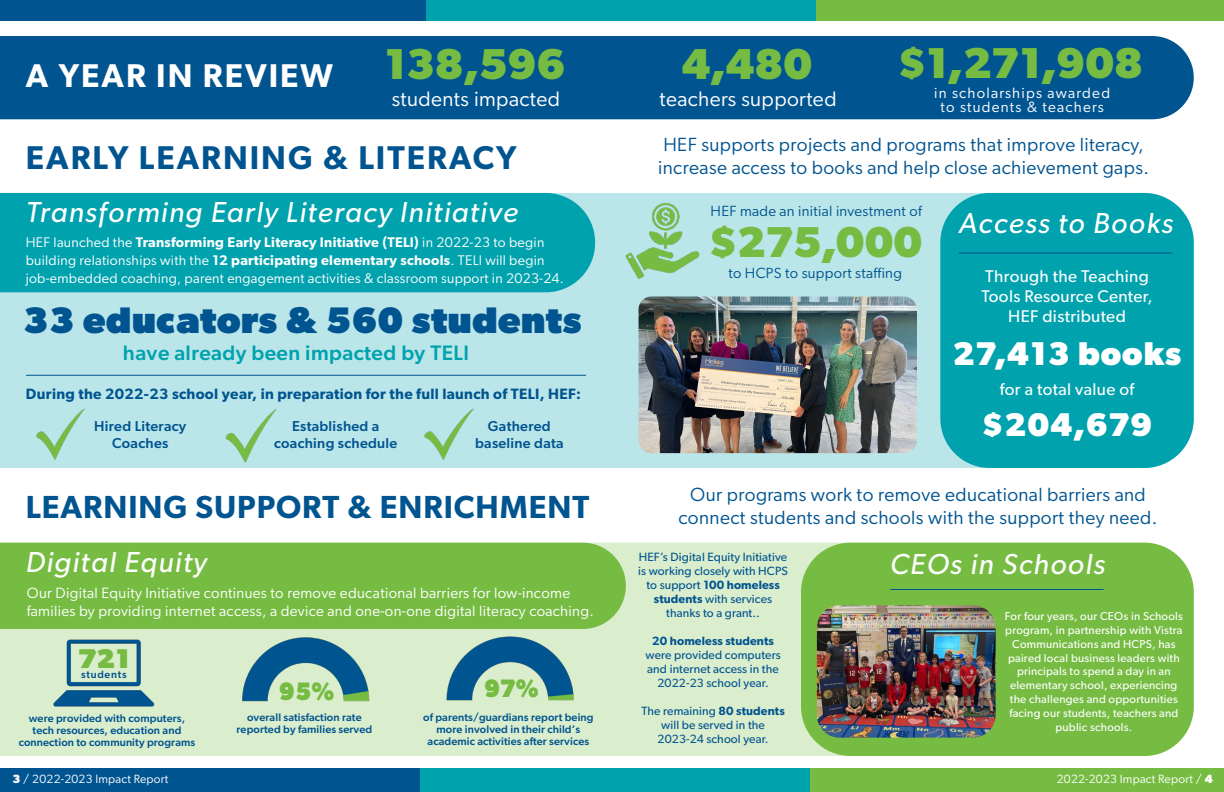
<style>
.page{position:relative;width:1224px;height:792px;background:#fff}
.page>*{position:absolute;margin:0;border:0;box-sizing:border-box;transform-origin:0 0}
.t1{font:700 43.4px "Gibson";color:#76bc43}
.t2{font:800 37px "Gibson";letter-spacing:.02em;color:#005490}
.t3{font:600 33px "Gibson";letter-spacing:.06em;color:#005490}
.t4{font:700 33px "Gibson";letter-spacing:.03em;color:#fff}
.t5{font:600 33px "Gibson";letter-spacing:.06em;color:#fff}
.t6{font:600 32px "Gibson";letter-spacing:.03em;color:#005490}
.t7{font:italic 29px "Gibson";letter-spacing:.05em;color:#fff}
.t8{font:800 27.2px "Gibson";color:#76bc43}
.t9{font:800 25.3px "Gibson";color:#76bc43;scale:.91 1}
.t10{font:21px "Gibson";letter-spacing:.02em;color:#fff}
.t11{font:500 21px "Gibson";letter-spacing:.02em;color:#00a2ae}
.t12{font:19.1px/23px "Gibson";letter-spacing:.02em;color:#005490}
.t13{font:17px/20.4px "Gibson";letter-spacing:.02em;color:#fff;text-align:center}
.t14{font:15px/18px "Gibson";letter-spacing:.02em;color:#fff}
.t15{font:600 15px "Gibson";letter-spacing:.02em;color:#005490}
.t16{font:15px/14px "Gibson";letter-spacing:.08em;color:#fff;text-align:center}
.t17{font:14.8px "Gibson";letter-spacing:.02em;color:#005490}
.t18{font:500 14.4px/17.3px "Gibson";letter-spacing:.02em;color:#005490;text-align:center}
.t19{font:14px/18px "Gibson";letter-spacing:.02em;color:#fff}
.t20{font:12px/14px "Gibson";letter-spacing:.01em;color:#005490;text-align:center}
.t21{font:12px "Gibson";letter-spacing:.02em;color:#fff}
.t22{font:600 12px "Gibson";letter-spacing:.01em;color:#005490}
.t23{font:11.5px/13.8px "Gibson";letter-spacing:.02em;color:#fff;text-align:center}
.t24{font:500 11px/12px "Gibson";letter-spacing:.01em;color:#005490;text-align:center}
.t25{font:500 10.6px "Gibson";letter-spacing:.07em;color:#005490}
.s1{font-weight:600}
.s2{font-weight:700}
</style>
<div class="page">
<div style="left:400px;top:0;width:425px;height:21px;background:#00a2ae"></div>
<div style="left:0;top:0;width:425px;height:21px;background:#005490"></div>
<div style="left:817px;top:0;width:407px;height:21px;background:#76bc43"></div>
<div style="left:393px;top:769px;width:426px;height:23px;background:#00a2ae"></div>
<div style="left:0;top:769px;width:419px;height:23px;background:#005490"></div>
<div style="left:810px;top:769px;width:414px;height:23px;background:#76bc43"></div>
<div style="left:0;top:193px;width:1194px;height:275px;background:#bbe6e9"></div>
<div style="left:0;top:36px;width:1194px;height:83px;background:#005490"></div>
<div style="left:0;top:543px;width:1194px;height:213px;background:#daedcc"></div>
<div style="left:0;top:193px;width:595px;height:99px;background:#00a2ae"></div>
<div style="left:940px;top:193px;width:254px;height:275px;background:#00a2ae;border-radius:50px"></div>
<img style="left:620px;top:198px;width:85px;height:90px">
<img style="left:25px;top:401px;width:68px;height:62px">
<img style="left:214px;top:401px;width:71px;height:65px">
<img style="left:413px;top:401px;width:68px;height:62px">
<hr style="left:26px;top:375px;width:560px;height:1px;background:#005490">
<img style="left:639px;top:296px;width:278px;height:157px">
<hr style="left:959px;top:253px;width:213px;height:1px;background:#005490">
<div style="left:0;top:543px;width:626px;height:86px;background:#76bc43"></div>
<img style="left:47px;top:633px;width:110px;height:82px">
<div style="left:801px;top:543px;width:393px;height:213px;background:#76bc43;border-radius:50px"></div>
<img style="left:442px;top:632px;width:134px;height:76px">
<img style="left:239px;top:635px;width:134px;height:71px">
<hr style="left:890px;top:589px;width:214px;height:1px;background:#005490">
<img style="left:817px;top:605px;width:179px;height:133px">
<h3 class="t5" style="left:26px;top:56px;width:309px">A YEAR IN REVIEW</h3>
<h1 class="t1" style="left:384px;top:38px;width:182px">138,596</h1>
<h3 class="t10" style="left:392px;top:86px;width:170px">students impacted</h3>
<h3 class="t3" style="left:26px;top:138px;width:492px">EARLY LEARNING &amp; LITERACY</h3>
<h1 class="t1" style="left:682px;top:38px;width:132px">4,480</h1>
<h3 class="t10" style="left:659px;top:86px;width:179px">teachers supported</h3>
<h1 class="t1" style="left:897px;top:37px;width:247px">$1,271,908</h1>
<h3 class="t16" style="left:934px;top:86px;width:177px">in scholarships awarded to students &amp; teachers</h3>
<h3 class="t12" style="left:658px;top:133px;width:492px">HEF supports projects and programs that improve literacy, increase access to books and help close achievement gaps.</h3>
<h3 class="t7" style="left:26px;top:194px;width:494px">Transforming Early Literacy Initiative</h3>
<h3 class="t7" style="left:959px;top:206px;width:216px">Access to Books</h3>
<p class="t17" style="left:711px;top:202px;width:213px">HEF made an initial investment of</p>
<p class="t19" style="left:26px;top:233px;width:540px">HEF launched the <span class="s1">Transforming Early Literacy Initiative (TELI)</span> in 2022-23 to begin building relationships with the <span class="s1">12 participating elementary schools</span>. TELI will begin job-embedded coaching, parent engagement activities &amp; classroom support in 2023-24.</p>
<h1 class="t1" style="left:708px;top:216px;width:215px">$275,000</h1>
<p class="t17" style="left:728px;top:264px;width:175px">to HCPS to support staffing</p>
<h3 class="t13" style="left:982px;top:265px;width:172px">Through the Teaching<br>Tools Resource Center,<br>HEF distributed</h3>
<h3 class="t4" style="left:953px;top:334px;width:230px">27,413 books</h3>
<h3 class="t13" style="left:1000px;top:379px;width:136px">for a total value of</h3>
<h3 class="t4" style="left:982px;top:405px;width:172px">$204,679</h3>
<h2 class="t2" style="left:23px;top:298px;width:560px">33 educators &amp; 560 students</h2>
<h3 class="t11" style="left:123px;top:340px;width:348px">have already been impacted by TELI</h3>
<h3 class="t15" style="left:26px;top:385px;width:557px">During the 2022-23 school year, in preparation for the full launch of TELI, HEF:</h3>
<p class="t18" style="left:94px;top:417px;width:94px">Hired Literacy<br>Coaches</p>
<p class="t18" style="left:274px;top:417px;width:125px">Established a coaching schedule</p>
<p class="t18" style="left:475px;top:417px;width:90px">Gathered baseline data</p>
<h3 class="t6" style="left:26px;top:488px;width:565px">LEARNING SUPPORT &amp; ENRICHMENT</h3>
<h3 class="t7" style="left:26px;top:545px;width:182px">Digital Equity</h3>
<h3 class="t14" style="left:27px;top:584px;width:569px">Our Digital Equity Initiative continues to remove educational barriers for low-income families by providing internet access, a device and one-on-one digital literacy coaching.</h3>
<h3 class="t8" style="left:78px;top:642px;width:53px">721</h3>
<p class="t25" style="left:81px;top:668px;width:47px">students</p>
<p class="t24" style="left:19px;top:712px;width:178px">were provided with computers, tech resources, education and connection to community programs</p>
<p class="t24" style="left:237px;top:711px;width:137px">overall satisfaction rate reported by families served</p>
<p class="t24" style="left:423px;top:711px;width:172px">of parents/guardians report being more involved in their child’s academic activities after services</p>
<h3 class="t9" style="left:279px;top:676px;width:62px">95%</h3>
<h3 class="t9" style="left:484px;top:673px;width:61px">97%</h3>
<h3 class="t12" style="left:679px;top:483px;width:480px;text-align:center">Our programs work to remove educational barriers and connect students and schools with the support they need.</h3>
<p class="t20" style="left:638px;top:550px;width:151px">HEF’s Digital Equity Initiative is working closely with HCPS to support <span class="s1">100 homeless students</span> with services thanks to a grant..</p>
<p class="t22" style="left:652px;top:634px;width:123px">20 homeless students</p>
<p class="t20" style="left:645px;top:648px;width:137px">were provided computers and internet access in the<br>2022-23 school year.</p>
<p class="t20" style="left:641px;top:704px;width:145px">The remaining <span class="s1">80 students </span>will be served in the<br>2023-24 school year.</p>
<h3 class="t7" style="left:890px;top:547px;width:216px">CEOs in Schools</h3>
<p class="t23" style="left:1005px;top:609px;width:180px">For four years, our CEOs in Schools program, in partnership with Vistra<br>Communications and HCPS, has paired local business leaders with principals to spend a day in an elementary school, experiencing the challenges and opportunities facing our students, teachers and public schools.</p>
<p class="t21" style="left:12px;top:772px;width:158px"><span class="s2">3</span> / 2022-2023 Impact Report</p>
<p class="t21" style="left:1057px;top:772px;width:157px">2022-2023 Impact Report / <span class="s2">4</span></p>
</div>
